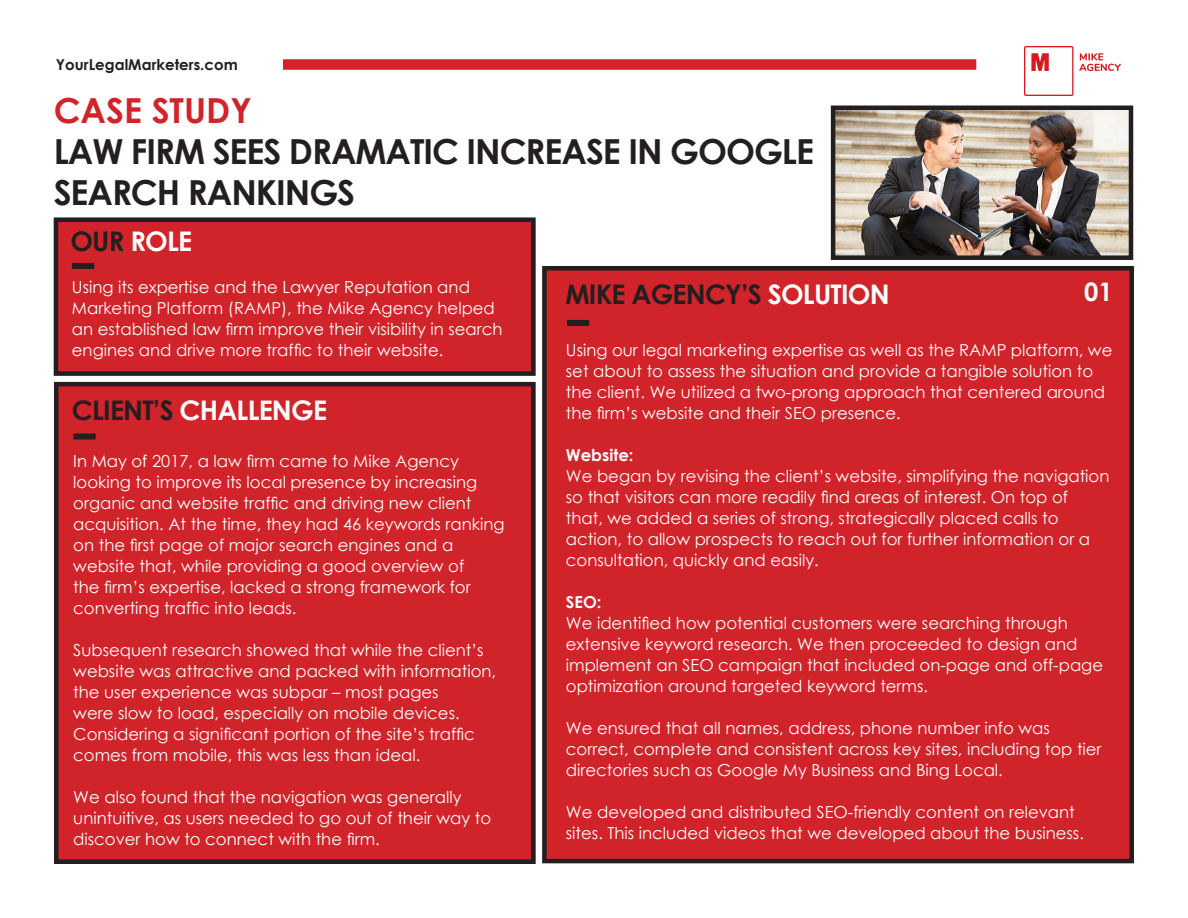
<style>
.page{position:relative;width:1188px;height:918px;background:#fff}
.page>*{position:absolute;margin:0;border:0;box-sizing:border-box;transform-origin:0 0}
.t1{font:700 34.5px/41.4px "Century Gothic";letter-spacing:-.03em;color:#231f20}
.t2{font:700 34.5px "Century Gothic";color:#d1232a}
.t3{font:700 27px "Century Gothic";letter-spacing:-.03em;color:#fff}
.t4{font:700 27px "Century Gothic";letter-spacing:-.03em;color:#231f20}
.t5{font:700 25.5px "Century Gothic";color:#fff}
.t6{font:16.5px/21px "Century Gothic";color:#fff}
.t7{font:700 16.5px "Century Gothic";color:#fff}
.t8{font:700 15px "Century Gothic";color:#231f20}
.s1{color:#231f20}
.s2{color:#fff}
</style>
<div class="page">
<div style="left:283px;top:59px;width:693px;height:11px;background:#d1232a"></div>
<img style="left:1025px;top:46px;width:96px;height:49px">
<div style="left:56px;top:220px;width:477px;height:154px;background:#d1232a"></div>
<div style="left:54px;top:217px;width:482px;height:159px;border:4px solid #231f20"></div>
<div style="left:56px;top:384px;width:477px;height:478px;background:#d1232a"></div>
<div style="left:54px;top:382px;width:482px;height:482px;border:4px solid #231f20"></div>
<div style="left:544px;top:268px;width:588px;height:593px;background:#d1232a"></div>
<div style="left:542px;top:266px;width:592px;height:597px;border:4px solid #231f20"></div>
<div style="left:73px;top:434px;width:23px;height:6px;background:#231f20"></div>
<div style="left:72px;top:263px;width:22px;height:6px;background:#231f20"></div>
<div style="left:567px;top:320px;width:22px;height:6px;background:#231f20"></div>
<img style="left:836px;top:111px;width:292px;height:144px">
<div style="left:831px;top:106px;width:302px;height:154px;border:4px solid #231f20"></div>
<p class="t8" style="left:56px;top:53px;width:183px">YourLegalMarketers.com</p>
<p class="t2" style="left:54px;top:84px;width:200px">CASE STUDY</p>
<p class="t1" style="left:54px;top:129px;width:762px">LAW FIRM SEES DRAMATIC INCREASE IN GOOGLE<br>SEARCH RANKINGS</p>
<p class="t3" style="left:70px;top:221px;width:123px"><span class="s1">OUR</span> ROLE</p>
<p class="t6" style="left:72px;top:277px;width:432px">Using its expertise and the Lawyer Reputation and Marketing Platform (RAMP), the Mike Agency helped an established law firm improve their visibility in search engines and drive more traffic to their website.</p>
<p class="t3" style="left:72px;top:390px;width:257px"><span class="s1">CLIENT’S</span> CHALLENGE</p>
<p class="t6" style="left:73px;top:450px;width:433px">In May of 2017, a law firm came to Mike Agency looking to improve its local presence by increasing organic and website traffic and driving new client acquisition. At the time, they had 46 keywords ranking on the first page of major search engines and a website that, while providing a good overview of<br>the firm’s expertise, lacked a strong framework for converting traffic into leads.</p>
<p class="t6" style="left:73px;top:639px;width:424px">Subsequent research showed that while the client’s website was attractive and packed with information, the user experience was subpar – most pages<br>were slow to load, especially on mobile devices.<br>Considering a significant portion of the site’s traffic comes from mobile, this was less than ideal.</p>
<p class="t6" style="left:73px;top:786px;width:420px">We also found that the navigation was generally unintuitive, as users needed to go out of their way to discover how to connect with the firm.</p>
<p class="t4" style="left:565px;top:273px;width:326px">MIKE AGENCY’S <span class="s2">SOLUTION</span></p>
<p class="t5" style="left:1084px;top:273px;width:30px">01</p>
<p class="t6" style="left:566px;top:340px;width:548px">Using our legal marketing expertise as well as the RAMP platform, we set about to assess the situation and provide a tangible solution to the client. We utilized a two-prong approach that centered around the firm’s website and their SEO presence.</p>
<p class="t7" style="left:566px;top:443px;width:69px">Website:</p>
<p class="t6" style="left:566px;top:466px;width:545px">We began by revising the client’s website, simplifying the navigation so that visitors can more readily find areas of interest. On top of<br>that, we added a series of strong, strategically placed calls to action, to allow prospects to reach out for further information or a consultation, quickly and easily.</p>
<p class="t7" style="left:566px;top:590px;width:37px">SEO:</p>
<p class="t6" style="left:566px;top:613px;width:539px">We identified how potential customers were searching through extensive keyword research. We then proceeded to design and implement an SEO campaign that included on-page and off-page optimization around targeted keyword terms.</p>
<p class="t6" style="left:566px;top:718px;width:537px">We ensured that all names, address, phone number info was correct, complete and consistent across key sites, including top tier directories such as Google My Business and Bing Local.</p>
<p class="t6" style="left:566px;top:802px;width:520px">We developed and distributed SEO-friendly content on relevant sites. This included videos that we developed about the business.</p>
</div>
